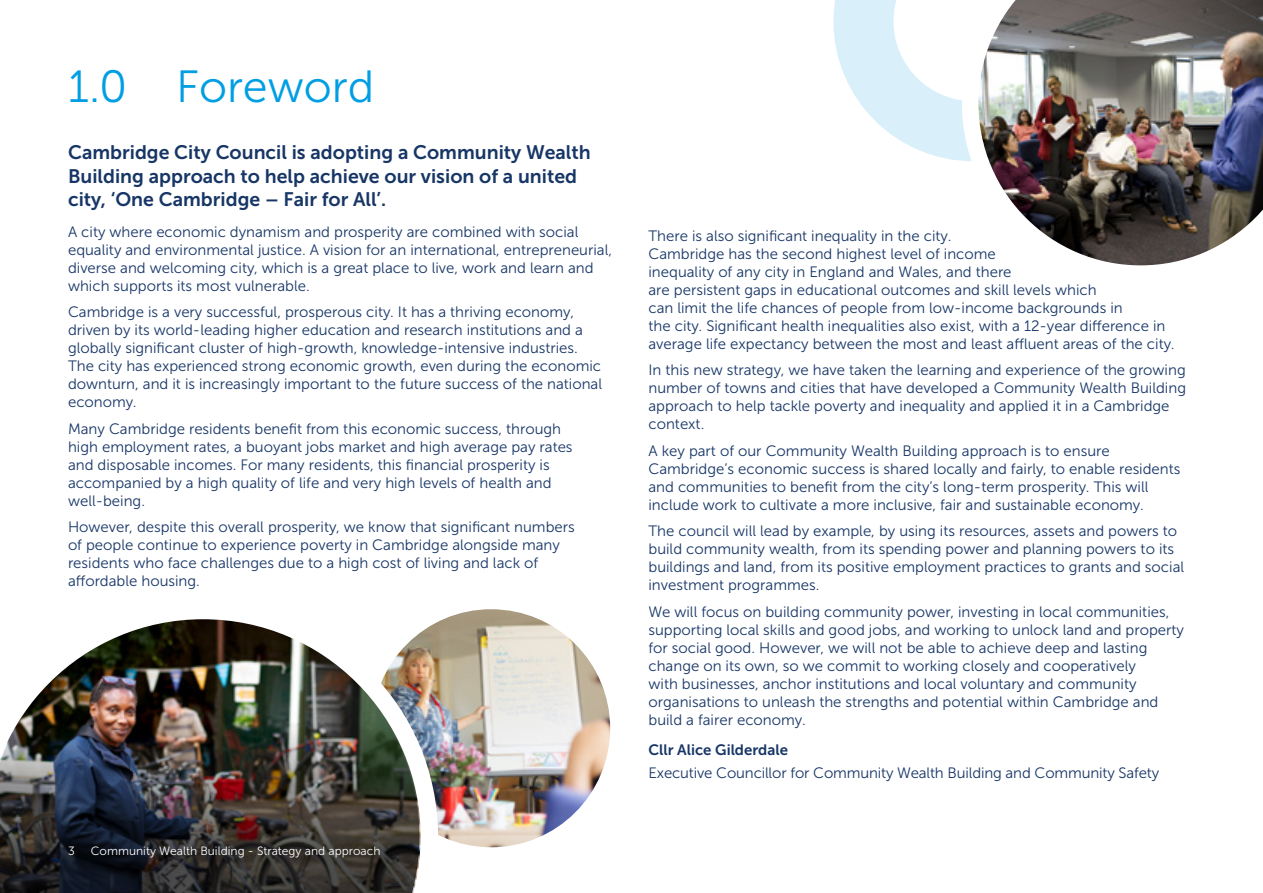
<style>
.page{position:relative;width:1263px;height:893px;background:#fff}
.page>*{position:absolute;margin:0;border:0;box-sizing:border-box;transform-origin:0 0}
.t1{font:45px "Museo Sans 300";color:#009ee3}
.t2{font:19.5px/23.4px "Museo Sans 700";color:#173666}
.t3{font:15px/18px "Museo Sans 300";color:#173666}
.t4{font:15px "Museo Sans 700";color:#173666}
.t5{font:12px "Museo Sans 300";color:#fff}
</style>
<div class="page">
<img style="left:438px;top:611px;width:171px;height:235px">
<div style="left:362px;top:600px;width:258px;height:257px;border:10px solid #fff;border-radius:50%"></div>
<img style="left:185px;top:612px;width:253px;height:250px">
<img style="left:0;top:620px;width:419px;height:273px">
<svg style="left:833px;top:0;width:129px;height:161px"></svg>
<img style="left:962px;top:0;width:301px;height:266px">
<h1 class="t1" style="left:68px;top:62px;width:308px">1.0 Foreword</h1>
<p class="t2" style="left:68px;top:141px;width:524px">Cambridge City Council is adopting a Community Wealth<br>Building approach to help achieve our vision of a united city, ‘One Cambridge – Fair for All’.</p>
<p class="t3" style="left:68px;top:223px;width:546px">A city where economic dynamism and prosperity are combined with social equality and environmental justice. A vision for an international, entrepreneurial, diverse and welcoming city, which is a great place to live, work and learn and which supports its most vulnerable.</p>
<p class="t3" style="left:68px;top:303px;width:536px">Cambridge is a very successful, prosperous city. It has a thriving economy, driven by its world-leading higher education and research institutions and a globally signifcant cluster of high-growth, knowledge-intensive industries.<br>The city has experienced strong economic growth, even during the economic downturn, and it is increasingly important to the future success of the national economy.</p>
<p class="t3" style="left:68px;top:420px;width:506px">Many Cambridge residents beneft from this economic success, through high employment rates, a buoyant jobs market and high average pay rates and disposable incomes. For many residents, this fnancial prosperity is accompanied by a high quality of life and very high levels of health and well-being.</p>
<p class="t3" style="left:68px;top:518px;width:508px">However, despite this overall prosperity, we know that signifcant numbers of people continue to experience poverty in Cambridge alongside many residents who face challenges due to a high cost of living and lack of afordable housing.</p>
<p class="t5" style="left:68px;top:845px;width:8px">3</p>
<p class="t5" style="left:91px;top:845px;width:291px">Community Wealth Building - Strategy and approach</p>
<p class="t3" style="left:648px;top:226px;width:527px">There is also signifcant inequality in the city.<br>Cambridge has the second highest level of income<br>inequality of any city in England and Wales, and there<br>are persistent gaps in educational outcomes and skill levels which<br>can limit the life chances of people from low-income backgrounds in<br>the city. Signifcant health inequalities also exist, with a 12-year diference in average life expectancy between the most and least afuent areas of the city.</p>
<p class="t3" style="left:648px;top:361px;width:539px">In this new strategy, we have taken the learning and experience of the growing number of towns and cities that have developed a Community Wealth Building approach to help tackle poverty and inequality and applied it in a Cambridge context.</p>
<p class="t3" style="left:648px;top:441px;width:533px">A key part of our Community Wealth Building approach is to ensure Cambridge’s economic success is shared locally and fairly, to enable residents and communities to beneft from the city’s long-term prosperity. This will include work to cultivate a more inclusive, fair and sustainable economy.</p>
<p class="t3" style="left:648px;top:522px;width:537px">The council will lead by example, by using its resources, assets and powers to build community wealth, from its spending power and planning powers to its buildings and land, from its positive employment practices to grants and social investment programmes.</p>
<p class="t3" style="left:648px;top:602px;width:537px">We will focus on building community power, investing in local communities, supporting local skills and good jobs, and working to unlock land and property for social good. However, we will not be able to achieve deep and lasting change on its own, so we commit to working closely and cooperatively<br>with businesses, anchor institutions and local voluntary and community organisations to unleash the strengths and potential within Cambridge and build a fairer economy.</p>
<p class="t4" style="left:648px;top:742px;width:141px">Cllr Alice Gilderdale</p>
<p class="t3" style="left:648px;top:763px;width:512px">Executive Councillor for Community Wealth Building and Community Safety</p>
</div>
